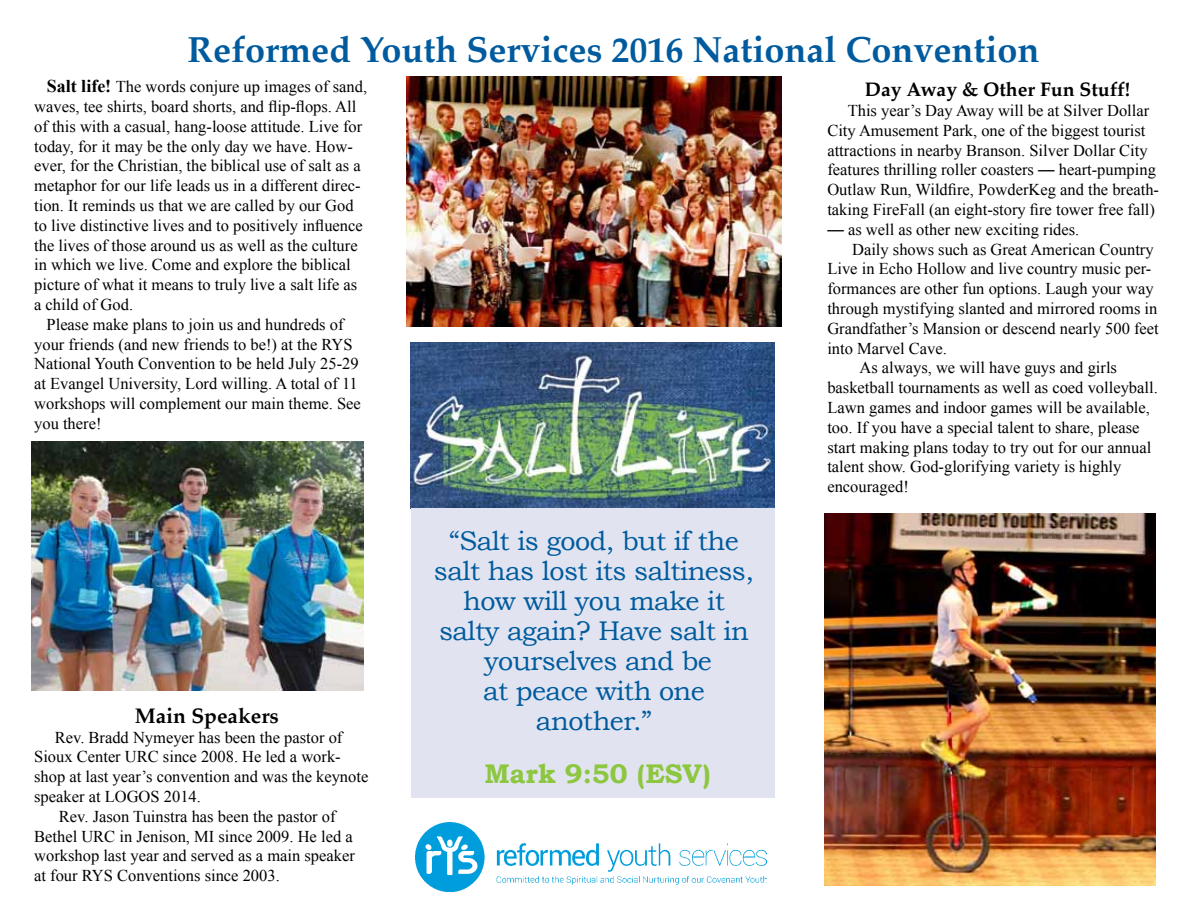
<style>
.page{position:relative;width:1188px;height:918px;background:#fff}
.page>*{position:absolute;margin:0;border:0;box-sizing:border-box;transform-origin:0 0}
.t1{font:700 36px "Palatino";color:#005b9e}
.t2{font:27px/30px "Bookman Old Style";letter-spacing:-.02em;color:#005b9e;text-align:center}
.t3{font:700 27px "Bookman Old Style";color:#8dc63f}
.t4{font:700 21px "Palatino";color:#000}
.t5{font:700 19.5px "Palatino";color:#000}
.t6{font:16.5px/19.8px "Times New Roman";color:#000}
.s1{font-weight:700;font-size:18px}
.s2{font-family:"Arial"}
</style>
<div class="page">
<img style="left:406px;top:76px;width:376px;height:251px">
<img style="left:31px;top:441px;width:332px;height:249px">
<img style="left:824px;top:514px;width:332px;height:372px">
<img style="left:411px;top:343px;width:364px;height:165px">
<div style="left:411px;top:508px;width:364px;height:290px;background:#e1e4f0"></div>
<img style="left:416px;top:823px;width:351px;height:69px">
<h1 class="t1" style="left:187px;top:27px;width:854px">Reformed Youth Services 2016 National Convention</h1>
<p class="t6" style="left:34px;top:77px;width:334px;text-indent:13px"><span class="s1">Salt life!</span> The words conjure up images of sand, waves, tee shirts, board shorts, and flip-flops. All of this with a casual, hang-loose attitude. Live for today, for it may be the only day we have. How&shy;ever, for the Christian, the biblical use of salt as a metaphor for our life leads us in a different direc&shy;tion. It reminds us that we are called by our God to live distinctive lives and to positively influence the lives of those around us as well as the culture in which we live. Come and explore the biblical picture of what it means to truly live a salt life as a child of God.</p>
<p class="t6" style="left:34px;top:314px;width:328px;text-indent:12px">Please make plans to join us and hundreds of your friends (and new friends to be!) at the RYS National Youth Convention to be held July 25-29 at Evangel University, Lord willing. A total of 11 workshops will complement our main theme. See you there!</p>
<p class="t5" style="left:865px;top:77px;width:267px">Day Away &amp; Other Fun Stuff!</p>
<p class="t6" style="left:827px;top:100px;width:333px;text-indent:20px">This year’s Day Away will be at Silver Dollar City Amusement Park, one of the biggest tourist attractions in nearby Branson. Silver Dollar City features thrilling roller coasters <span class="s2">—</span> heart-pumping Outlaw Run, Wildfire, PowderKeg and the breath&shy;taking FireFall (an eight-story fire tower free fall)</p>
<p class="t6" style="left:827px;top:219px;width:254px"><span class="s2">—</span> as well as other new exciting rides.</p>
<p class="t6" style="left:852px;top:239px;width:303px">Daily shows such as Great American Country</p>
<p class="t6" style="left:827px;top:259px;width:326px">Live in Echo Hollow and live country music per-</p>
<p class="t6" style="left:827px;top:278px;width:328px">formances are other fun options. Laugh your way</p>
<p class="t6" style="left:827px;top:298px;width:331px">through mystifying slanted and mirrored rooms in</p>
<p class="t6" style="left:827px;top:318px;width:333px">Grandfather’s Mansion or descend nearly 500 feet</p>
<p class="t6" style="left:827px;top:338px;width:121px">into Marvel Cave.</p>
<p class="t6" style="left:859px;top:358px;width:259px">As always, we will have guys and girls</p>
<p class="t6" style="left:827px;top:377px;width:332px">basketball tournaments as well as coed volleyball.</p>
<p class="t6" style="left:827px;top:397px;width:324px">Lawn games and indoor games will be available,</p>
<p class="t6" style="left:827px;top:417px;width:314px">too. If you have a special talent to share, please</p>
<p class="t6" style="left:827px;top:437px;width:326px">start making plans today to try out for our annual</p>
<p class="t6" style="left:827px;top:457px;width:296px">talent show. God-glorifying variety is highly</p>
<p class="t6" style="left:827px;top:476px;width:83px">encouraged!</p>
<p class="t4" style="left:135px;top:703px;width:146px">Main Speakers</p>
<p class="t6" style="left:55px;top:727px;width:289px">Rev. Bradd Nymeyer has been the pastor of</p>
<p class="t6" style="left:34px;top:747px;width:308px">Sioux Center URC since 2008. He led a work-</p>
<p class="t6" style="left:34px;top:767px;width:336px">shop at last year’s convention and was the keynote</p>
<p class="t6" style="left:34px;top:786px;width:168px">speaker at LOGOS 2014.</p>
<p class="t6" style="left:59px;top:806px;width:278px">Rev. Jason Tuinstra has been the pastor of</p>
<p class="t6" style="left:34px;top:826px;width:320px">Bethel URC in Jenison, MI since 2009. He led a</p>
<p class="t6" style="left:34px;top:846px;width:322px">workshop last year and served as a main speaker</p>
<p class="t6" style="left:34px;top:866px;width:247px">at four RYS Conventions since 2003.</p>
<h2 class="t2" style="left:434px;top:526px;width:322px">“Salt is good, but if the salt has lost its saltiness, how will you make it salty again? Have salt in yourselves and be<br>at peace with one another.”</h2>
<h2 class="t3" style="left:484px;top:757px;width:228px">Mark 9:50 (ESV)</h2>
</div>
